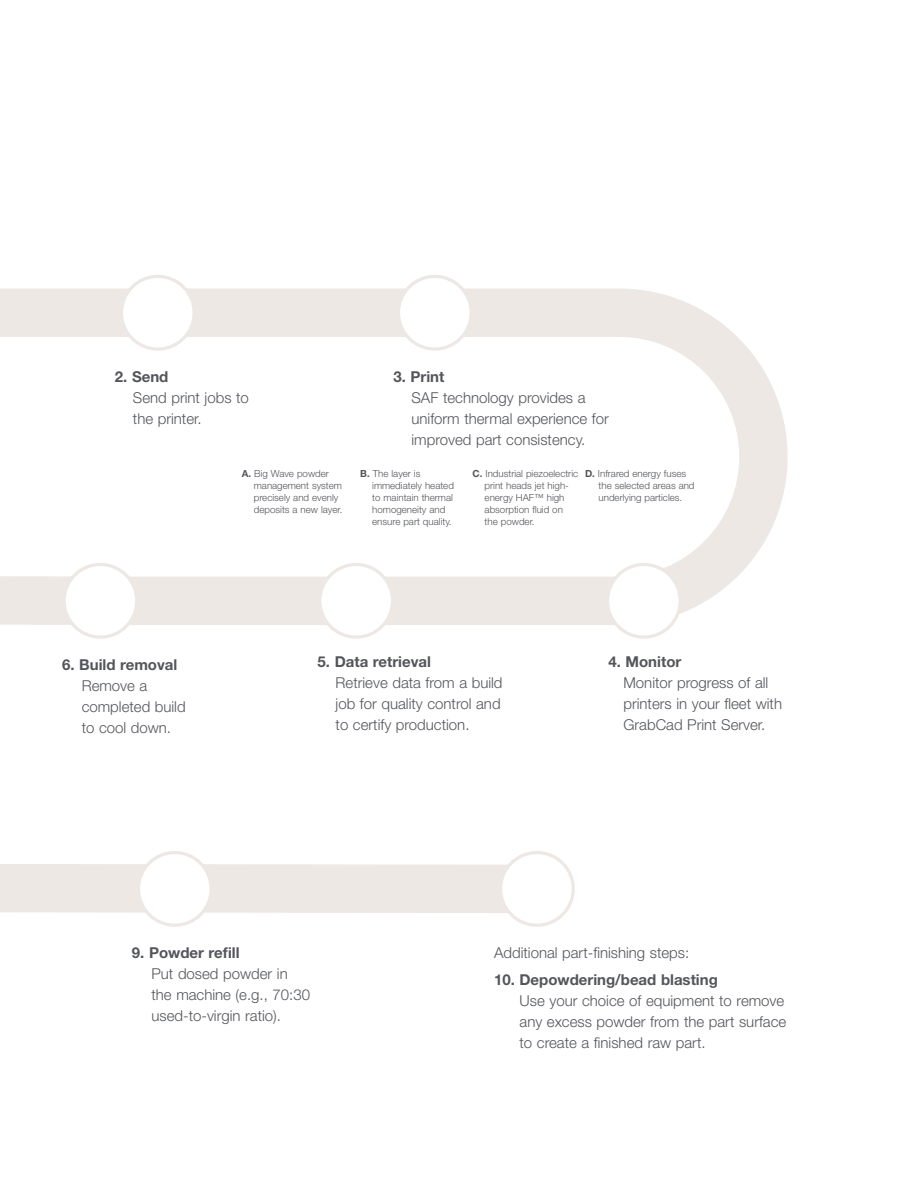
<style>
.page{position:relative;width:918px;height:1188px;background:#fff}
.page>*{position:absolute;margin:0;border:0;box-sizing:border-box;transform-origin:0 0}
.t1{font:300 15px/21px "Helvetica Neue LT Std";color:#54555a}
.t2{font:700 15px "Helvetica Neue LT Std";color:#54555a}
.t3{font:300 9.75px/12px "Helvetica Neue LT Std";color:#54555a}
.s1{font-weight:700}
</style>
<div class="page">
<svg style="left:0;top:289px;width:788px;height:624px"></svg>
<div style="left:120px;top:275px;width:76px;height:76px;background:#eee8e5;border-radius:50%"></div>
<div style="left:123px;top:278px;width:69px;height:69px;background:#fff;border-radius:50%"></div>
<div style="left:397px;top:275px;width:76px;height:76px;background:#eee8e5;border-radius:50%"></div>
<div style="left:400px;top:278px;width:70px;height:69px;background:#fff;border-radius:50%"></div>
<div style="left:606px;top:563px;width:76px;height:76px;background:#eee8e5;border-radius:50%"></div>
<div style="left:609px;top:566px;width:70px;height:70px;background:#fff;border-radius:50%"></div>
<div style="left:318px;top:563px;width:76px;height:76px;background:#eee8e5;border-radius:50%"></div>
<div style="left:321px;top:566px;width:70px;height:70px;background:#fff;border-radius:50%"></div>
<div style="left:62px;top:563px;width:76px;height:76px;background:#eee8e5;border-radius:50%"></div>
<div style="left:66px;top:566px;width:69px;height:70px;background:#fff;border-radius:50%"></div>
<div style="left:137px;top:851px;width:76px;height:76px;background:#eee8e5;border-radius:50%"></div>
<div style="left:140px;top:854px;width:70px;height:70px;background:#fff;border-radius:50%"></div>
<div style="left:499px;top:851px;width:76px;height:76px;background:#eee8e5;border-radius:50%"></div>
<div style="left:502px;top:854px;width:70px;height:70px;background:#fff;border-radius:50%"></div>
<p class="t2" style="left:115px;top:368px;width:55px">2. Send</p>
<p class="t1" style="left:133px;top:387px;width:117px">Send print jobs to the printer.</p>
<p class="t3" style="left:254px;top:468px;width:90px;text-indent:-12px"><span class="s1">A.</span> Big Wave powder management system precisely and evenly deposits a new layer.</p>
<p class="t2" style="left:393px;top:368px;width:52px">3. Print</p>
<p class="t1" style="left:411px;top:387px;width:199px">SAF technology provides a uniform thermal experience for improved part consistency.</p>
<p class="t3" style="left:372px;top:468px;width:83px;text-indent:-12px"><span class="s1">B.</span> The layer is immediately heated to maintain thermal homogeneity and ensure part quality.</p>
<p class="t3" style="left:485px;top:468px;width:95px;text-indent:-12px"><span class="s1">C.</span> Industrial piezoelectric print heads jet high&shy;energy HAF™ high absorption fluid on the powder.</p>
<p class="t3" style="left:599px;top:468px;width:98px;text-indent:-14px"><span class="s1">D.</span> Infrared energy fuses the selected areas and underlying particles.</p>
<p class="t2" style="left:62px;top:655px;width:117px">6. Build removal</p>
<p class="t1" style="left:82px;top:674px;width:106px">Remove a completed build to cool down.</p>
<p class="t2" style="left:318px;top:652px;width:115px">5. Data retrieval</p>
<p class="t1" style="left:336px;top:672px;width:169px">Retrieve data from a build job for quality control and to certify production.</p>
<p class="t2" style="left:608px;top:652px;width:74px">4. Monitor</p>
<p class="t1" style="left:623px;top:672px;width:160px">Monitor progress of all printers in your fleet with<br>GrabCad Print Server.</p>
<p class="t2" style="left:132px;top:943px;width:109px">9. Powder refill</p>
<p class="t1" style="left:151px;top:962px;width:160px">Put dosed powder in the machine (e.g., 70:30 used-to-virgin ratio).</p>
<p class="t1" style="left:494px;top:941px;width:197px">Additional part-finishing steps:</p>
<p class="t2" style="left:494px;top:971px;width:225px">10. Depowdering/bead blasting</p>
<p class="t1" style="left:520px;top:990px;width:268px">Use your choice of equipment to remove any excess powder from the part surface to create a finished raw part.</p>
</div>
